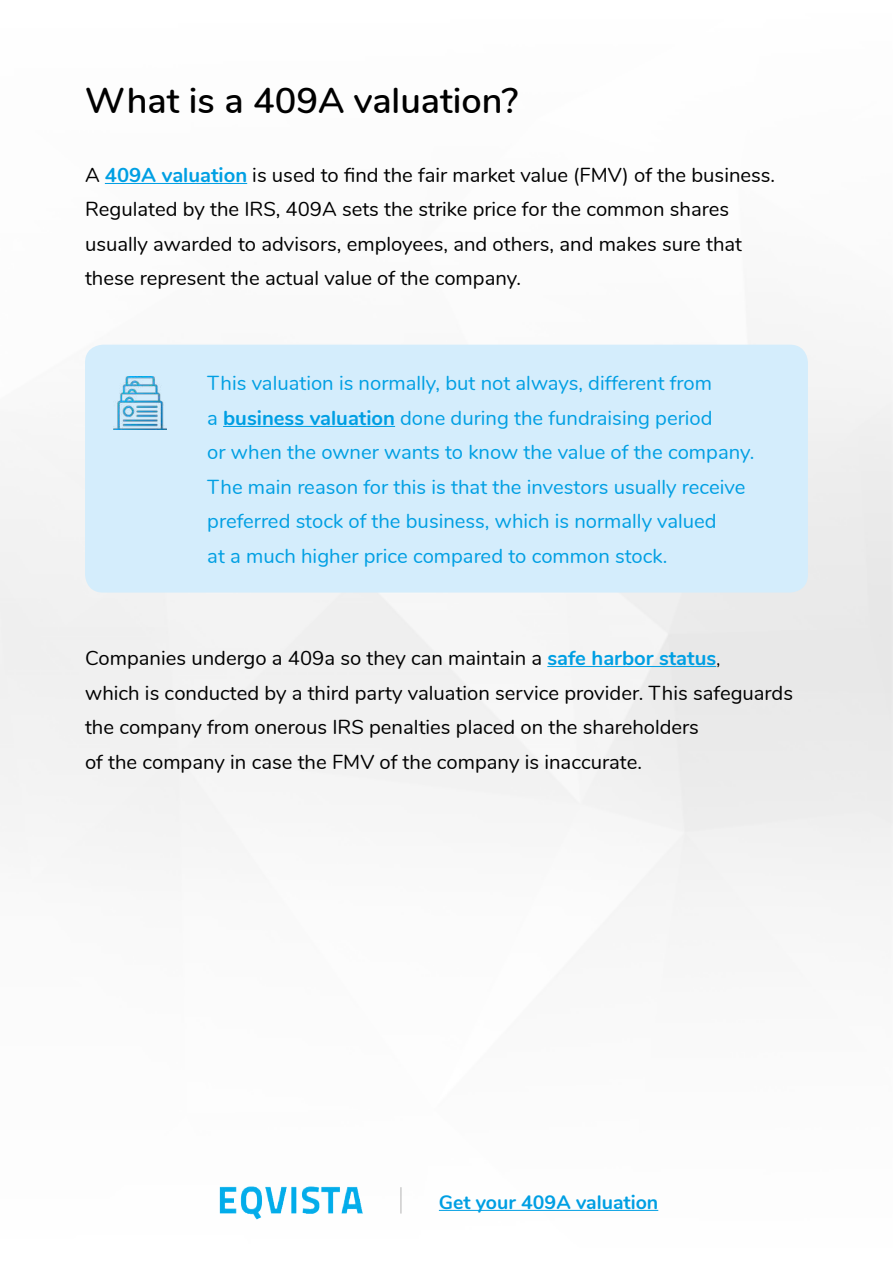
<style>
.page{position:relative;width:893px;height:1263px;background:#fff}
.page>*{position:absolute;margin:0;border:0;box-sizing:border-box;transform-origin:0 0}
.t1{font:600 36px "Nunito";color:#000}
.t2{font:20.25px/34.5px "Nunito";color:#000}
.t3{font:20.25px/34.5px "Nunito";color:#009fe3}
.t4{font:700 19.5px "Nunito";color:#009fe3}
.s1{font-weight:700;color:#009fe3}
.s2{font-weight:700}
.s3{font-weight:300}
</style>
<div class="page">
<div style="left:85px;top:345px;width:723px;height:248px;background:#d4edfc;border-radius:18px"></div>
<hr style="left:105px;top:183px;width:142px;height:1px;background:#009fe3">
<hr style="left:547px;top:666px;width:169px;height:1px;background:#009fe3">
<img style="left:114px;top:376px;width:53px;height:53px">
<hr style="left:223px;top:426px;width:172px;height:1px;background:#009fe3">
<img style="left:219px;top:1186px;width:144px;height:34px">
<svg style="left:401px;top:1187px;width:1px;height:26px"></svg>
<hr style="left:439px;top:1210px;width:219px;height:1px;background:#009fe3">
<h1 class="t1" style="left:85px;top:74px;width:435px">What is a 409A valuation?</h1>
<p class="t2" style="left:85px;top:157px;width:692px">A <span class="s1">409A valuation</span> is used to find the fair market value (FMV) of the business.<br>Regulated by the IRS, 409A sets the strike price for the common shares usually awarded to advisors, employees, and others, and makes sure that these represent the actual value of the company.</p>
<p class="t3" style="left:207px;top:365px;width:549px">This valuation is normally, but not always, different from<br>a <span class="s2">business valuation</span> done during the fundraising period<br>or when the owner wants to know the value of the company.<br>The main reason for this is that the investors usually receive preferred stock of the business, which is normally valued<br>at a much higher price compared to common stock.</p>
<p class="t2" style="left:85px;top:640px;width:709px">Companies undergo a 409a so they can maintain a <span class="s1">safe harbor status</span><span class="s3">,<br></span>which is conducted by a third party valuation service provider. This safeguards the company from onerous IRS penalties placed on the shareholders<br>of the company in case the FMV of the company is inaccurate.</p>
<p class="t4" style="left:439px;top:1188px;width:221px">Get your 409A valuation</p>
</div>
